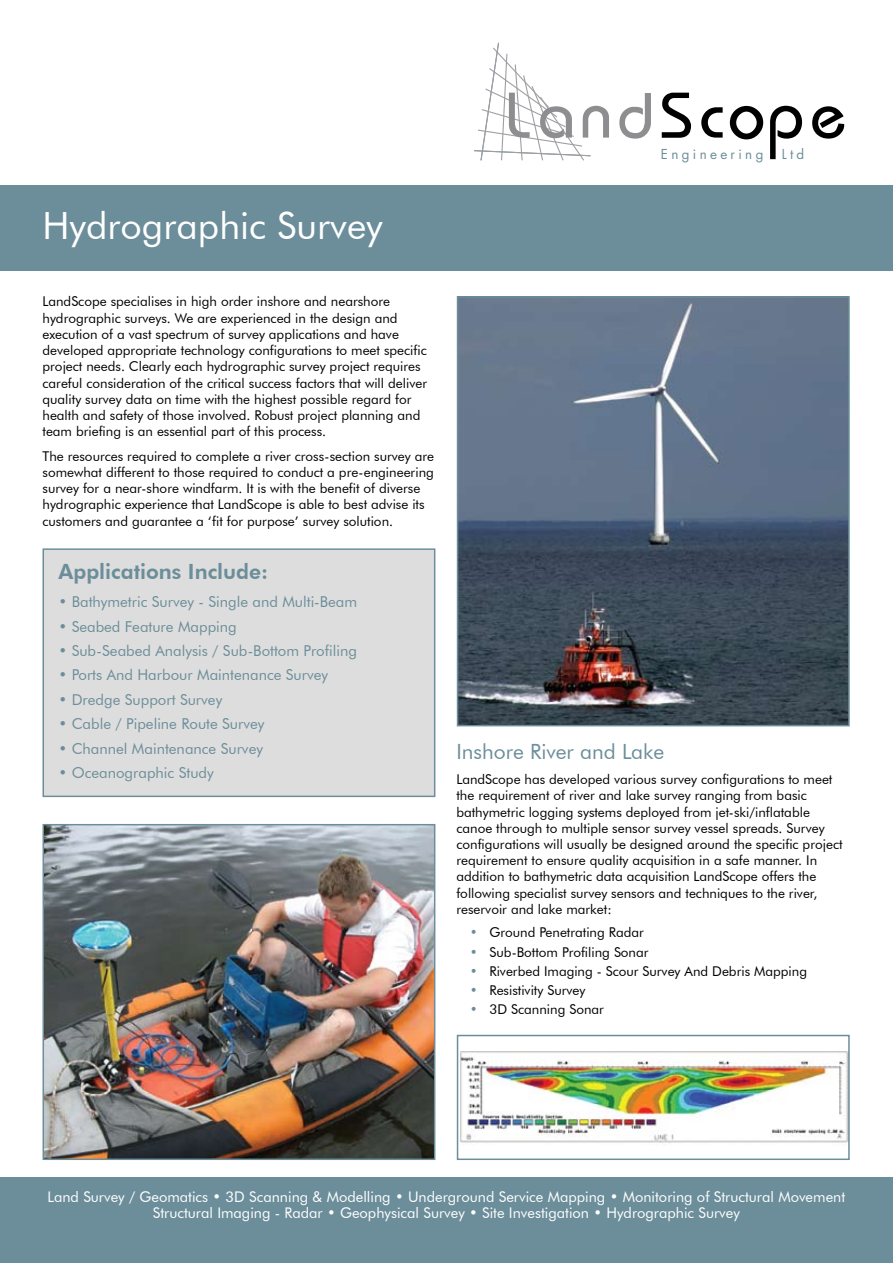
<style>
.page{position:relative;width:893px;height:1263px;background:#fff}
.page>*{position:absolute;margin:0;border:0;box-sizing:border-box;transform-origin:0 0}
.t1{font:37.5px "Futura BT";color:#fff}
.t2{font:800 21px "Futura BT";color:#6b8e9a}
.t3{font:21px "Futura BT";color:#6b8e9a}
.t4{font:15px "Futura BT";color:#6b8e9a}
.t5{font:14.7px/16.5px "Futura BT";color:#fff;text-align:center}
.t6{font:13.5px/16.2px "Futura BT";color:#000}
.t7{font:13.35px "Futura";letter-spacing:.25em;color:#6b8e9a}
.s1{color:#6b8e9a}
</style>
<div class="page">
<div style="left:0;top:186px;width:893px;height:85px;background:#6b8e9a"></div>
<div style="left:43px;top:548px;width:392px;height:249px;background:#dedddd;border:2px solid #6b8e9a"></div>
<div style="left:0;top:1178px;width:893px;height:85px;background:#6b8e9a"></div>
<img style="left:460px;top:299px;width:387px;height:424px">
<div style="left:457px;top:296px;width:393px;height:430px;border:2px solid #6b8e9a"></div>
<img style="left:46px;top:827px;width:386px;height:330px">
<div style="left:43px;top:824px;width:392px;height:336px;border:2px solid #6b8e9a"></div>
<img style="left:460px;top:1051px;width:387px;height:92px">
<div style="left:457px;top:1035px;width:393px;height:125px;border:2px solid #6b8e9a"></div>
<svg style="left:474px;top:43px;width:135px;height:118px"></svg>
<svg style="left:619px;top:93px;width:32px;height:46px"></svg>
<svg style="left:662px;top:93px;width:29px;height:45px"></svg>
<svg style="left:701px;top:107px;width:22px;height:31px"></svg>
<svg style="left:770px;top:106px;width:32px;height:53px"></svg>
<svg style="left:812px;top:106px;width:32px;height:33px"></svg>
<svg style="left:729px;top:105px;width:35px;height:35px"></svg>
<h1 class="t1" style="left:42px;top:203px;width:342px">Hydrographic Survey</h1>
<p class="t6" style="left:43px;top:293px;width:386px">LandScope specialises in high order inshore and nearshore hydrographic surveys. We are experienced in the design and execution of a vast spectrum of survey applications and have developed appropriate technology configurations to meet specific project needs. Clearly each hydrographic survey project requires careful consideration of the critical success factors that will deliver quality survey data on time with the highest possible regard for health and safety of those involved. Robust project planning and team briefing is an essential part of this process.</p>
<p class="t6" style="left:43px;top:448px;width:393px">The resources required to complete a river cross-section survey are somewhat different to those required to conduct a pre-engineering survey for a near-shore windfarm. It is with the benefit of diverse hydrographic experience that LandScope is able to best advise its customers and guarantee a ‘fit for purpose’ survey solution.</p>
<h2 class="t2" style="left:58px;top:558px;width:211px">Applications Include:</h2>
<p class="t4" style="left:58px;top:593px;width:300px">• Bathymetric Survey - Single and Multi-Beam</p>
<p class="t4" style="left:58px;top:617px;width:180px">• Seabed Feature Mapping</p>
<p class="t4" style="left:58px;top:642px;width:300px">• Sub-Seabed Analysis / Sub-Bottom Profiling</p>
<p class="t4" style="left:58px;top:666px;width:271px">• Ports And Harbour Maintenance Survey</p>
<p class="t4" style="left:58px;top:690px;width:165px">• Dredge Support Survey</p>
<p class="t4" style="left:58px;top:715px;width:208px">• Cable / Pipeline Route Survey</p>
<p class="t4" style="left:58px;top:739px;width:206px">• Channel Maintenance Survey</p>
<p class="t4" style="left:58px;top:763px;width:157px">• Oceanographic Study</p>
<p class="t7" style="left:661px;top:145px;width:104px">Engineering</p>
<p class="t7" style="left:782px;top:145px;width:24px">Ltd</p>
<h2 class="t3" style="left:456px;top:739px;width:209px">Inshore River and Lake</h2>
<p class="t6" style="left:456px;top:771px;width:388px">LandScope has developed various survey configurations to meet the requirement of river and lake survey ranging from basic bathymetric logging systems deployed from jet-ski/inflatable canoe through to multiple sensor survey vessel spreads. Survey configurations will usually be designed around the specific project requirement to ensure quality acquisition in a safe manner. In addition to bathymetric data acquisition LandScope offers the following specialist survey sensors and techniques to the river, reservoir and lake market:</p>
<p class="t6" style="left:470px;top:924px;width:175px"><span class="s1">•</span> Ground Penetrating Radar</p>
<p class="t6" style="left:470px;top:943px;width:180px"><span class="s1">•</span> Sub-Bottom Profiling Sonar</p>
<p class="t6" style="left:470px;top:963px;width:339px"><span class="s1">•</span> Riverbed Imaging - Scour Survey And Debris Mapping</p>
<p class="t6" style="left:470px;top:982px;width:117px"><span class="s1">•</span> Resistivity Survey</p>
<p class="t6" style="left:470px;top:1001px;width:136px"><span class="s1">•</span> 3D Scanning Sonar</p>
<p class="t5" style="left:48px;top:1188px;width:799px">Land Survey / Geomatics • 3D Scanning &amp; Modelling • Underground Service Mapping • Monitoring of Structural Movement<br>Structural Imaging - Radar • Geophysical Survey • Site Investigation • Hydrographic Survey</p>
</div>
